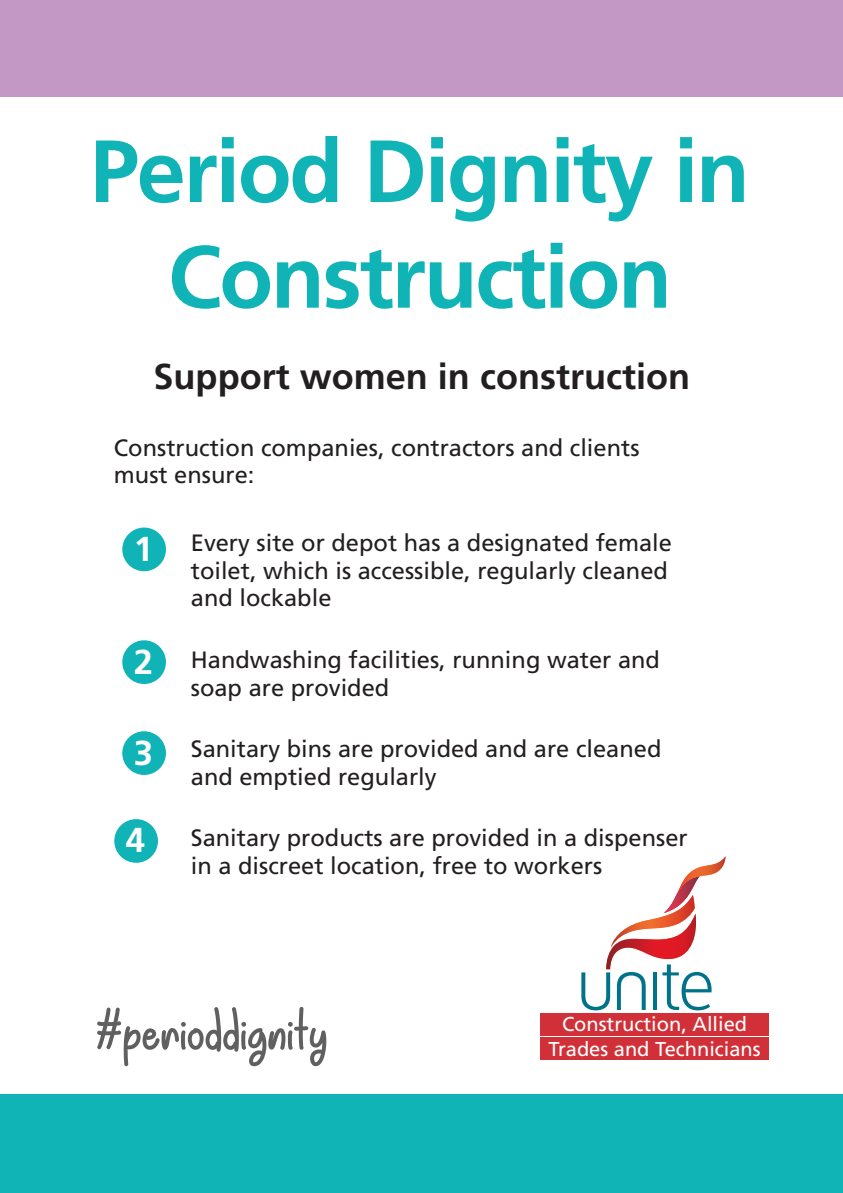
<style>
.page{position:relative;width:843px;height:1193px;background:#fff}
.page>*{position:absolute;margin:0;border:0;box-sizing:border-box;transform-origin:0 0}
.t1{font:700 88px/105.6px "Frutiger";letter-spacing:-.025em;color:#10b4b6;text-align:center}
.t2{font:65.7px "Bad Unicorn DEMO";color:#606060}
.t3{font:700 36px "Frutiger";color:#231f20}
.t4{font:700 34.6px "Frutiger";color:#fff}
.t5{font:23.6px/27.6px "Frutiger LT Std";color:#231f20}
.t6{font:20.1px "Frutiger";color:#fff}
</style>
<div class="page">
<div style="left:539px;top:1037px;width:229px;height:22px;background:#d23038"></div>
<div style="left:539px;top:1012px;width:229px;height:23px;background:#d23038"></div>
<svg style="left:581px;top:893px;width:131px;height:117px"></svg>
<img style="left:677px;top:857px;width:48px;height:36px">
<div style="left:0;top:0;width:842px;height:97px;background:#c498c5"></div>
<div style="left:0;top:1094px;width:842px;height:98px;background:#10b4b6"></div>
<div style="left:122px;top:527px;width:44px;height:44px;background:#10b4b6;border-radius:50%"></div>
<div style="left:122px;top:640px;width:44px;height:44px;background:#10b4b6;border-radius:50%"></div>
<div style="left:122px;top:731px;width:44px;height:43px;background:#10b4b6;border-radius:50%"></div>
<div style="left:114px;top:819px;width:44px;height:43px;background:#10b4b6;border-radius:50%"></div>
<p class="t1" style="left:90px;top:125px;width:661px">Period Dignity in<br>Construction</p>
<p class="t3" style="left:153px;top:361px;width:538px">Support women in construction</p>
<p class="t5" style="left:114px;top:435px;width:527px">Construction companies, contractors and clients must ensure:</p>
<p class="t4" style="left:134px;top:534px;width:21px">1</p>
<p class="t4" style="left:134px;top:647px;width:21px">2</p>
<p class="t4" style="left:134px;top:738px;width:21px">3</p>
<p class="t4" style="left:126px;top:826px;width:21px">4</p>
<p class="t5" style="left:191px;top:530px;width:482px">Every site or depot has a designated female toilet, which is accessible, regularly cleaned and lockable</p>
<p class="t5" style="left:191px;top:647px;width:470px">Handwashing facilities, running water and soap are provided</p>
<p class="t5" style="left:191px;top:736px;width:472px">Sanitary bins are provided and are cleaned and emptied regularly</p>
<p class="t5" style="left:191px;top:825px;width:498px">Sanitary products are provided in a dispenser in a discreet location, free to workers</p>
<p class="t2" style="left:95px;top:1006px;width:233px">#perioddignity</p>
<p class="t6" style="left:561px;top:1015px;width:187px">Construction, Allied</p>
<p class="t6" style="left:548px;top:1040px;width:214px">Trades and Technicians</p>
</div>
